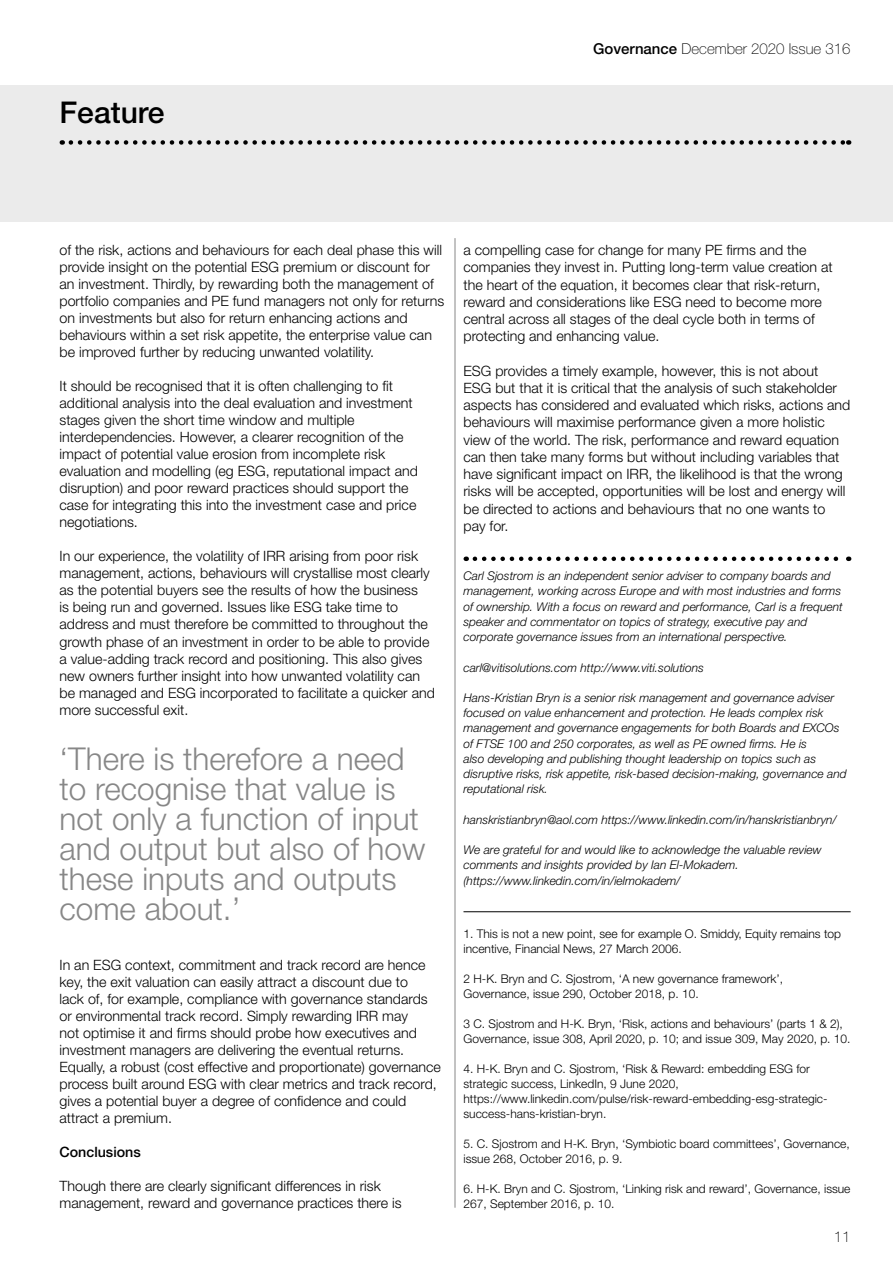
<style>
.page{position:relative;width:893px;height:1263px;background:#fff}
.page>*{position:absolute;margin:0;border:0;box-sizing:border-box;transform-origin:0 0}
.t1{font:300 31.5px/30px "Helvetica Neue LT Std";color:#878787}
.t2{font:500 30px "Helvetica Neue LT Std";color:#000}
.t3{font:100 15px "Helvetica Neue LT Std";color:#000}
.t4{font:300 14.25px/17px "Helvetica Neue LT Std";color:#000}
.t5{font:500 14.25px "Helvetica Neue LT Std";color:#000}
.t6{font:italic 300 12px/15.1px "Helvetica Neue LT Std";color:#000}
.t7{font:300 12px/15px "Helvetica Neue LT Std";color:#000}
.s1{font-weight:500}
</style>
<div class="page">
<div style="left:0;top:85px;width:893px;height:136px;background:#ebebeb"></div>
<svg style="left:71px;top:140px;width:778px;height:5px"></svg>
<hr style="left:455px;top:238px;width:1px;height:970px;background:#878787">
<svg style="left:475px;top:556px;width:374px;height:5px"></svg>
<hr style="left:463px;top:911px;width:388px;height:1px;background:#000">
<h2 class="t2" style="left:60px;top:95px;width:107px">Feature</h2>
<p class="t3" style="left:593px;top:40px;width:259px"><span class="s1">Governance</span> December 2020 Issue 316</p>
<p class="t4" style="left:60px;top:241px;width:386px">of the risk, actions and behaviours for each deal phase this will provide insight on the potential ESG premium or discount for an investment. Thirdly, by rewarding both the management of portfolio companies and PE fund managers not only for returns on investments but also for return enhancing actions and behaviours within a set risk appetite, the enterprise value can be improved further by reducing unwanted volatility.</p>
<p class="t4" style="left:60px;top:377px;width:360px">It should be recognised that it is often challenging to fit additional analysis into the deal evaluation and investment stages given the short time window and multiple interdependencies. However, a clearer recognition of the impact of potential value erosion from incomplete risk evaluation and modelling (eg ESG, reputational impact and disruption) and poor reward practices should support the case for integrating this into the investment case and price negotiations.</p>
<p class="t4" style="left:60px;top:548px;width:377px">In our experience, the volatility of IRR arising from poor risk management, actions, behaviours will crystallise most clearly as the potential buyers see the results of how the business<br>is being run and governed. Issues like ESG take time to address and must therefore be committed to throughout the growth phase of an investment in order to be able to provide a value-adding track record and positioning. This also gives new owners further insight into how unwanted volatility can be managed and ESG incorporated to facilitate a quicker and more successful exit.</p>
<h1 class="t1" style="left:60px;top:743px;width:367px">‘There is therefore a need to recognise that value is not only a function of input and output but also of how these inputs and outputs come about.’</h1>
<p class="t4" style="left:60px;top:956px;width:383px">In an ESG context, commitment and track record are hence key, the exit valuation can easily attract a discount due to<br>lack of, for example, compliance with governance standards or environmental track record. Simply rewarding IRR may<br>not optimise it and firms should probe how executives and investment managers are delivering the eventual returns.<br>Equally, a robust (cost effective and proportionate) governance process built around ESG with clear metrics and track record, gives a potential buyer a degree of confidence and could attract a premium.</p>
<p class="t5" style="left:60px;top:1143px;width:83px">Conclusions</p>
<p class="t4" style="left:60px;top:1177px;width:344px">Though there are clearly significant differences in risk management, reward and governance practices there is</p>
<p class="t4" style="left:463px;top:241px;width:371px">a compelling case for change for many PE firms and the companies they invest in. Putting long-term value creation at the heart of the equation, it becomes clear that risk-return, reward and considerations like ESG need to become more central across all stages of the deal cycle both in terms of protecting and enhancing value.</p>
<p class="t4" style="left:463px;top:362px;width:388px">ESG provides a timely example, however, this is not about<br>ESG but that it is critical that the analysis of such stakeholder aspects has considered and evaluated which risks, actions and behaviours will maximise performance given a more holistic view of the world. The risk, performance and reward equation can then take many forms but without including variables that have significant impact on IRR, the likelihood is that the wrong risks will be accepted, opportunities will be lost and energy will be directed to actions and behaviours that no one wants to pay for.</p>
<p class="t6" style="left:463px;top:568px;width:381px">Carl Sjostrom is an independent senior adviser to company boards and management, working across Europe and with most industries and forms of ownership. With a focus on reward and performance, Carl is a frequent speaker and commentator on topics of strategy, executive pay and corporate governance issues from an international perspective.</p>
<p class="t6" style="left:463px;top:659px;width:242px">carl@vitisolutions.com http://www.viti.solutions</p>
<p class="t6" style="left:463px;top:690px;width:385px">Hans-Kristian Bryn is a senior risk management and governance adviser focused on value enhancement and protection. He leads complex risk management and governance engagements for both Boards and EXCOs of FTSE 100 and 250 corporates, as well as PE owned firms. He is<br>also developing and publishing thought leadership on topics such as disruptive risks, risk appetite, risk-based decision-making, governance and reputational risk.</p>
<p class="t6" style="left:463px;top:812px;width:375px">hanskristianbryn@aol.com https://www.linkedin.com/in/hanskristianbryn/</p>
<p class="t6" style="left:463px;top:842px;width:360px">We are grateful for and would like to acknowledge the valuable review comments and insights provided by Ian El-Mokadem. (https://www.linkedin.com/in/ielmokadem/</p>
<p class="t7" style="left:463px;top:926px;width:379px">1. This is not a new point, see for example O. Smiddy, Equity remains top incentive, Financial News, 27 March 2006.</p>
<p class="t7" style="left:463px;top:971px;width:321px">2 H-K. Bryn and C. Sjostrom, ‘A new governance framework’,<br>Governance, issue 290, October 2018, p. 10.</p>
<p class="t7" style="left:463px;top:1016px;width:389px">3 C. Sjostrom and H-K. Bryn, ‘Risk, actions and behaviours’ (parts 1 &amp; 2),<br>Governance, issue 308, April 2020, p. 10; and issue 309, May 2020, p. 10.</p>
<p class="t7" style="left:463px;top:1061px;width:366px">4. H-K. Bryn and C. Sjostrom, ‘Risk &amp; Reward: embedding ESG for strategic success, LinkedIn, 9 June 2020, https://www.linkedin.com/pulse/risk-reward-embedding-esg-strategic&shy;success-hans-kristian-bryn.</p>
<p class="t7" style="left:463px;top:1136px;width:388px">5. C. Sjostrom and H-K. Bryn, ‘Symbiotic board committees’, Governance, issue 268, October 2016, p. 9.</p>
<p class="t7" style="left:463px;top:1181px;width:389px">6. H-K. Bryn and C. Sjostrom, ‘Linking risk and reward’, Governance, issue<br>267, September 2016, p. 10.</p>
<p class="t3" style="left:834px;top:1228px;width:18px">11</p>
</div>
